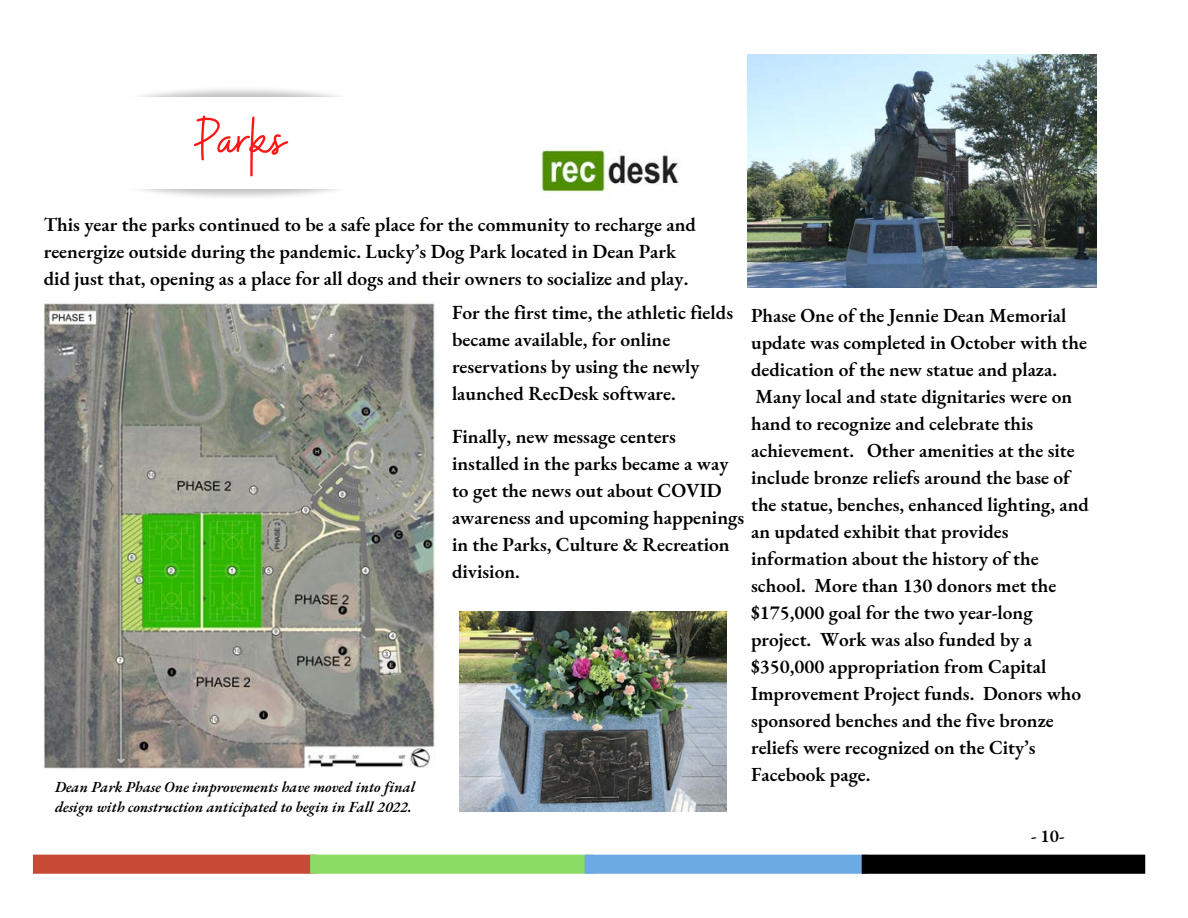
<style>
.page{position:relative;width:1188px;height:918px;background:#fff}
.page>*{position:absolute;margin:0;border:0;box-sizing:border-box;transform-origin:0 0}
.t1{font:59.25px "Buffalo";color:#ff1616}
.t2{font:600 19.5px/27px "EB Garamond";color:#000}
.t3{font:600 18px "EB Garamond";color:#000}
.t4{font:italic 600 15px/20.2px "EB Garamond";color:#000}
</style>
<div class="page">
<div style="left:33px;top:855px;width:283px;height:19px;background:#c74a37"></div>
<div style="left:310px;top:855px;width:284px;height:19px;background:#8bdc64"></div>
<div style="left:585px;top:855px;width:283px;height:19px;background:#6caae4"></div>
<div style="left:862px;top:855px;width:283px;height:19px;background:#000"></div>
<img style="left:541px;top:149px;width:138px;height:44px">
<img style="left:747px;top:55px;width:349px;height:233px">
<img style="left:44px;top:301px;width:392px;height:468px">
<img style="left:459px;top:611px;width:268px;height:200px">
<p class="t1" style="left:194px;top:101px;width:93px">Parks</p>
<p class="t2" style="left:44px;top:210px;width:654px">This year the parks continued to be a safe place for the community to recharge and</p>
<p class="t2" style="left:44px;top:237px;width:646px">reenergize outside during the pandemic. Lucky’s Dog Park located in Dean Park did just that, opening as a place for all dogs and their owners to socialize and play.</p>
<p class="t4" style="left:55px;top:777px;width:362px">Dean Park Phase One improvements have moved into final design with construction anticipated to begin in Fall 2022.</p>
<p class="t2" style="left:452px;top:298px;width:283px">For the first time, the athletic fields</p>
<p class="t2" style="left:452px;top:325px;width:249px">became available, for online reservations by using the newly launched RecDesk software.</p>
<p class="t2" style="left:452px;top:422px;width:225px">Finally, new message centers</p>
<p class="t2" style="left:452px;top:449px;width:278px">installed in the parks became a way to get the news out about COVID</p>
<p class="t2" style="left:452px;top:503px;width:294px">awareness and upcoming happenings in the Parks, Culture &amp; Recreation division.</p>
<p class="t2" style="left:751px;top:302px;width:337px">Phase One of the Jennie Dean Memorial update was completed in October with the dedication of the new statue and plaza.</p>
<p class="t2" style="left:755px;top:383px;width:318px">Many local and state dignitaries were on</p>
<p class="t2" style="left:751px;top:410px;width:284px">hand to recognize and celebrate this achievement.</p>
<p class="t2" style="left:751px;top:437px;width:339px;text-indent:116px">Other amenities at the site include bronze reliefs around the base of the statue, benches, enhanced lighting, and an updated exhibit that provides</p>
<p class="t2" style="left:751px;top:545px;width:307px">information about the history of the school. More than 130 donors met the</p>
<p class="t2" style="left:751px;top:599px;width:283px">$175,000 goal for the two year-long</p>
<p class="t2" style="left:751px;top:626px;width:282px">project. Work was also funded by a</p>
<p class="t2" style="left:751px;top:653px;width:332px">$350,000 appropriation from Capital<br>Improvement Project funds. Donors who sponsored benches and the five bronze</p>
<p class="t2" style="left:751px;top:734px;width:286px">reliefs were recognized on the City’s<br>Facebook page.</p>
<p class="t3" style="left:1031px;top:824px;width:35px">- 10-</p>
</div>
